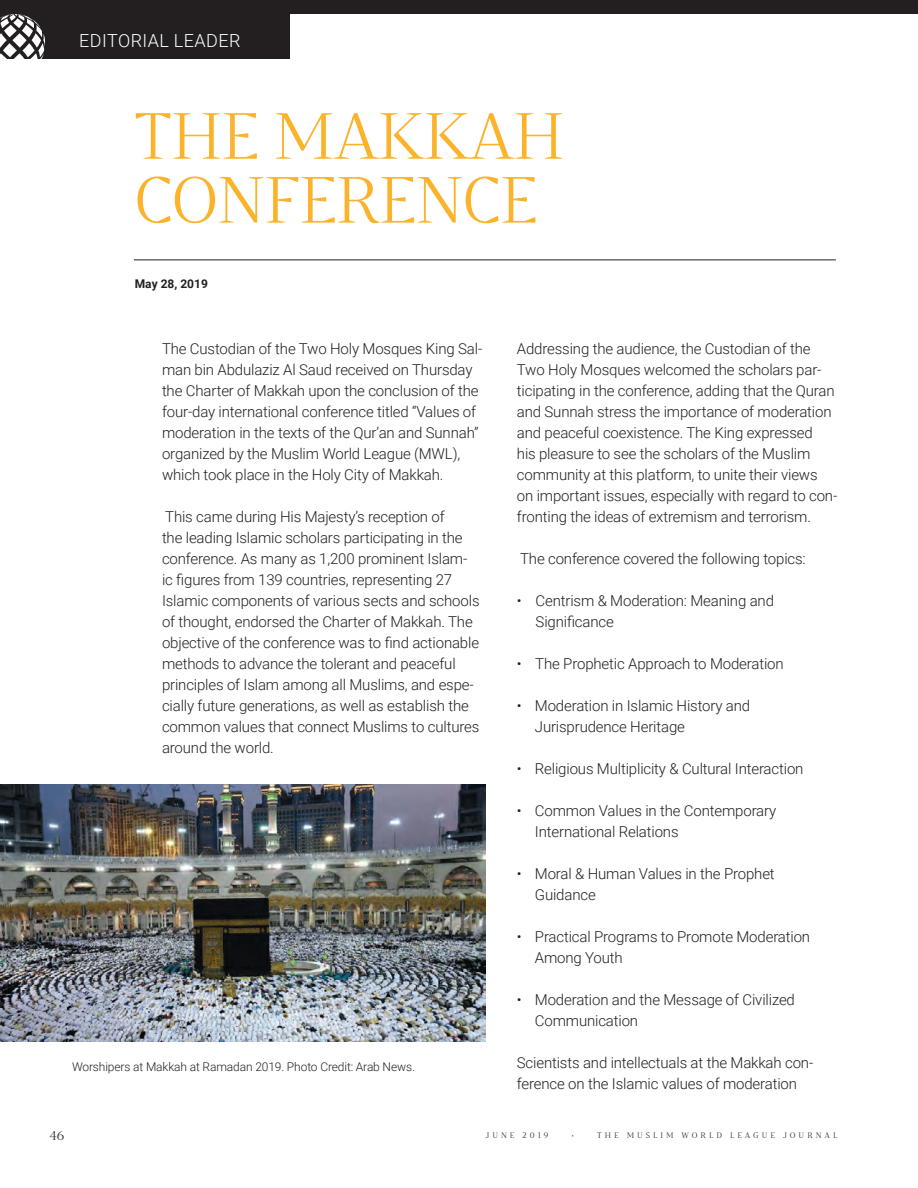
<style>
.page{position:relative;width:918px;height:1188px;background:#fff}
.page>*{position:absolute;margin:0;border:0;box-sizing:border-box;transform-origin:0 0}
.t1{font:300 61.5px/63.9px "Bw Darius";letter-spacing:-.02em;color:#fcb32c}
.t2{font:300 18px "Roboto";letter-spacing:.025em;color:#fff}
.t3{font:300 15px/21px "Roboto";letter-spacing:-.01em;color:#231f20}
.t4{font:300 12px "Roboto";letter-spacing:-.01em;color:#231f20}
.t5{font:700 12px "Roboto";color:#231f20}
.t6{font:300 12px "Bw Darius";color:#231f20}
.t7{font:300 7.5px "Bw Darius";letter-spacing:.4em;color:#231f20}
</style>
<div class="page">
<hr style="left:134px;top:260px;width:702px;height:1px;background:#231f20">
<div style="left:0;top:1px;width:290px;height:58px;background:#231f20"></div>
<svg style="left:0;top:14px;width:45px;height:45px"></svg>
<svg style="left:4px;top:25px;width:13px;height:12px"></svg>
<svg style="left:12px;top:33px;width:15px;height:15px"></svg>
<div style="left:0;top:0;width:918px;height:13px;background:#231f20"></div>
<img style="left:0;top:784px;width:486px;height:258px">
<p class="t2" style="left:79px;top:28px;width:163px">EDITORIAL LEADER</p>
<h1 class="t1" style="left:134px;top:100px;width:432px">THE MAKKAH<br>CONFERENCE</h1>
<p class="t5" style="left:135px;top:275px;width:75px">May 28, 2019</p>
<p class="t3" style="left:162px;top:338px;width:322px">The Custodian of the Two Holy Mosques King Sal&shy;man bin Abdulaziz Al Saud received on Thursday the Charter of Makkah upon the conclusion of the four-day international conference titled “Values of moderation in the texts of the Qur’an and Sunnah” organized by the Muslim World League (MWL), which took place in the Holy City of Makkah.</p>
<p class="t3" style="left:162px;top:506px;width:319px">This came during His Majesty’s reception of<br>the leading Islamic scholars participating in the conference. As many as 1,200 prominent Islam&shy;ic figures from 139 countries, representing 27<br>Islamic components of various sects and schools of thought, endorsed the Charter of Makkah. The objective of the conference was to find actionable methods to advance the tolerant and peaceful principles of Islam among all Muslims, and espe&shy;cially future generations, as well as establish the common values that connect Muslims to cultures around the world.</p>
<p class="t4" style="left:72px;top:1058px;width:344px">Worshipers at Makkah at Ramadan 2019. Photo Credit: Arab News.</p>
<p class="t3" style="left:517px;top:338px;width:322px">Addressing the audience, the Custodian of the Two Holy Mosques welcomed the scholars par&shy;ticipating in the conference, adding that the Quran and Sunnah stress the importance of moderation and peaceful coexistence. The King expressed<br>his pleasure to see the scholars of the Muslim community at this platform, to unite their views on important issues, especially with regard to con&shy;fronting the ideas of extremism and terrorism.</p>
<p class="t3" style="left:520px;top:548px;width:287px">The conference covered the following topics:</p>
<p class="t3" style="left:536px;top:590px;width:240px;text-indent:-19px">• Centrism &amp; Moderation: Meaning and<br>Significance</p>
<p class="t3" style="left:517px;top:653px;width:268px">• The Prophetic Approach to Moderation</p>
<p class="t3" style="left:535px;top:695px;width:217px;text-indent:-18px">• Moderation in Islamic History and<br>Jurisprudence Heritage</p>
<p class="t3" style="left:517px;top:758px;width:288px">• Religious Multiplicity &amp; Cultural Interaction</p>
<p class="t3" style="left:535px;top:800px;width:243px;text-indent:-18px">• Common Values in the Contemporary<br>International Relations</p>
<p class="t3" style="left:535px;top:863px;width:241px;text-indent:-18px">• Moral &amp; Human Values in the Prophet<br>Guidance</p>
<p class="t3" style="left:535px;top:926px;width:277px;text-indent:-18px">• Practical Programs to Promote Moderation<br>Among Youth</p>
<p class="t3" style="left:535px;top:989px;width:262px;text-indent:-18px">• Moderation and the Message of Civilized<br>Communication</p>
<p class="t3" style="left:517px;top:1052px;width:298px">Scientists and intellectuals at the Makkah con&shy;ference on the Islamic values of moderation</p>
<p class="t6" style="left:50px;top:1127px;width:16px">46</p>
<p class="t7" style="left:485px;top:1130px;width:64px">JUNE 2019</p>
<p class="t7" style="left:571px;top:1130px;width:4px">•</p>
<p class="t7" style="left:597px;top:1130px;width:242px">THE MUSLIM WORLD LEAGUE JOURNAL</p>
</div>
